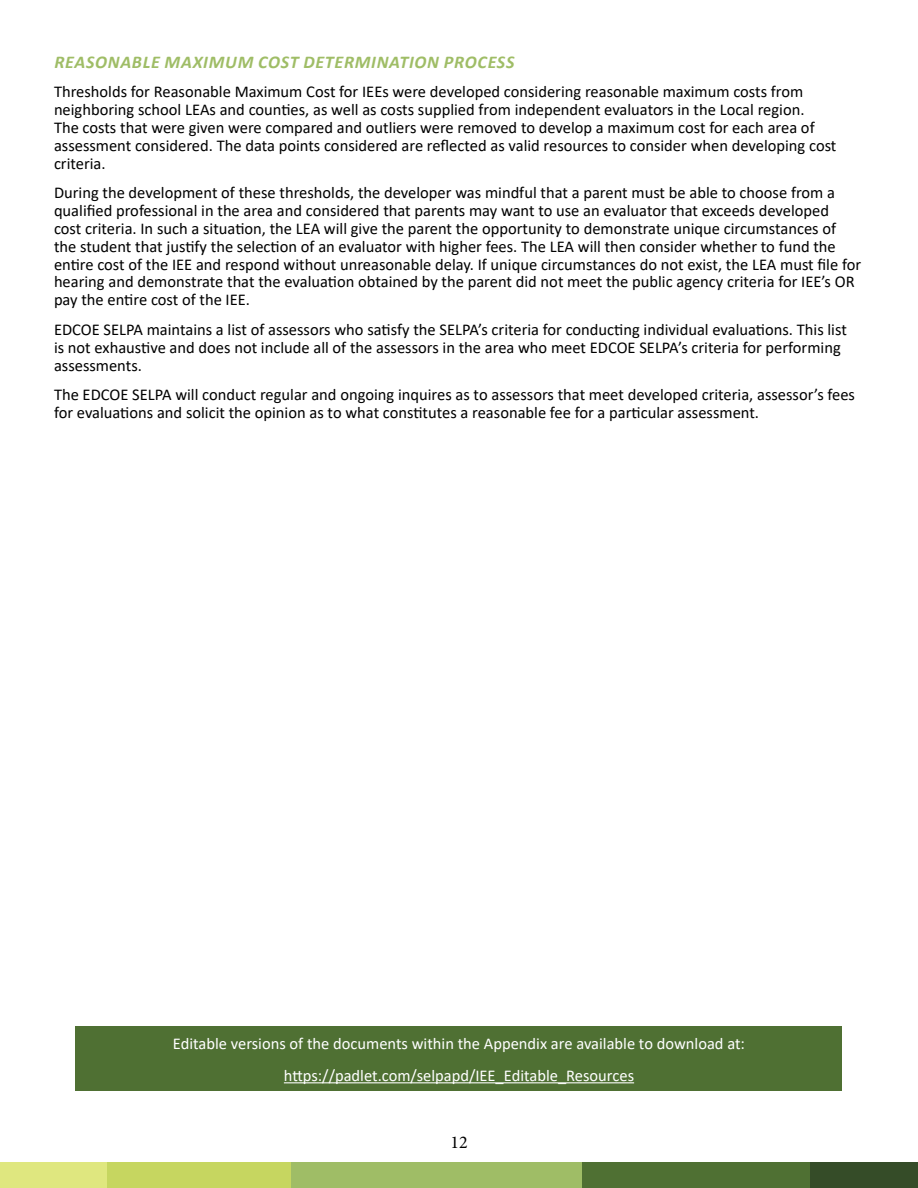
<style>
.page{position:relative;width:918px;height:1188px;background:#fff}
.page>*{position:absolute;margin:0;border:0;box-sizing:border-box;transform-origin:0 0}
.t1{font:italic 700 18px "Calibri";letter-spacing:.04em;color:#9fbd66}
.t2{font:18px "Minion Pro";color:#000}
.t3{font:16.5px/17.9px "Calibri";color:#000}
.t4{font:16.5px/31.8px "Calibri";color:#fff;text-align:center}
</style>
<div class="page">
<div style="left:106px;top:1163px;width:186px;height:25px;background:#c6d660"></div>
<div style="left:0;top:1163px;width:106px;height:25px;background:#dfe77f"></div>
<div style="left:582px;top:1163px;width:228px;height:25px;background:#4f7033"></div>
<div style="left:292px;top:1163px;width:290px;height:25px;background:#9fbd66"></div>
<div style="left:810px;top:1163px;width:108px;height:25px;background:#354c28"></div>
<div style="left:76px;top:1026px;width:766px;height:33px;background:#4f7033"></div>
<div style="left:76px;top:1058px;width:766px;height:33px;background:#4f7033"></div>
<hr style="left:284px;top:1082px;width:350px;height:1px;background:#fff">
<p class="t1" style="left:54px;top:49px;width:462px">REASONABLE MAXIMUM COST DETERMINATION PROCESS</p>
<p class="t3" style="left:54px;top:82px;width:784px">Thresholds for Reasonable Maximum Cost for IEEs were developed considering reasonable maximum costs from neighboring school LEAs and counties, as well as costs supplied from independent evaluators in the Local region.<br>The costs that were given were compared and outliers were removed to develop a maximum cost for each area of assessment considered. The data points considered are reflected as valid resources to consider when developing cost criteria.</p>
<p class="t3" style="left:54px;top:184px;width:809px">During the development of these thresholds, the developer was mindful that a parent must be able to choose from a qualified professional in the area and considered that parents may want to use an evaluator that exceeds developed<br>cost criteria. In such a situation, the LEA will give the parent the opportunity to demonstrate unique circumstances of the student that justify the selection of an evaluator with higher fees. The LEA will then consider whether to fund the entire cost of the IEE and respond without unreasonable delay. If unique circumstances do not exist, the LEA must file for hearing and demonstrate that the evaluation obtained by the parent did not meet the public agency criteria for IEE’s OR pay the entire cost of the IEE.</p>
<p class="t3" style="left:54px;top:320px;width:794px">EDCOE SELPA maintains a list of assessors who satisfy the SELPA’s criteria for conducting individual evaluations. This list is not exhaustive and does not include all of the assessors in the area who meet EDCOE SELPA’s criteria for performing assessments.</p>
<p class="t3" style="left:54px;top:386px;width:803px">The EDCOE SELPA will conduct regular and ongoing inquires as to assessors that meet developed criteria, assessor’s fees for evaluations and solicit the opinion as to what constitutes a reasonable fee for a particular assessment.</p>
<p class="t4" style="left:173px;top:1027px;width:574px">Editable versions of the documents within the Appendix are available to download at: https://padlet.com/selpapd/IEE_Editable_Resources</p>
<p class="t2" style="left:450px;top:1130px;width:19px">12</p>
</div>
